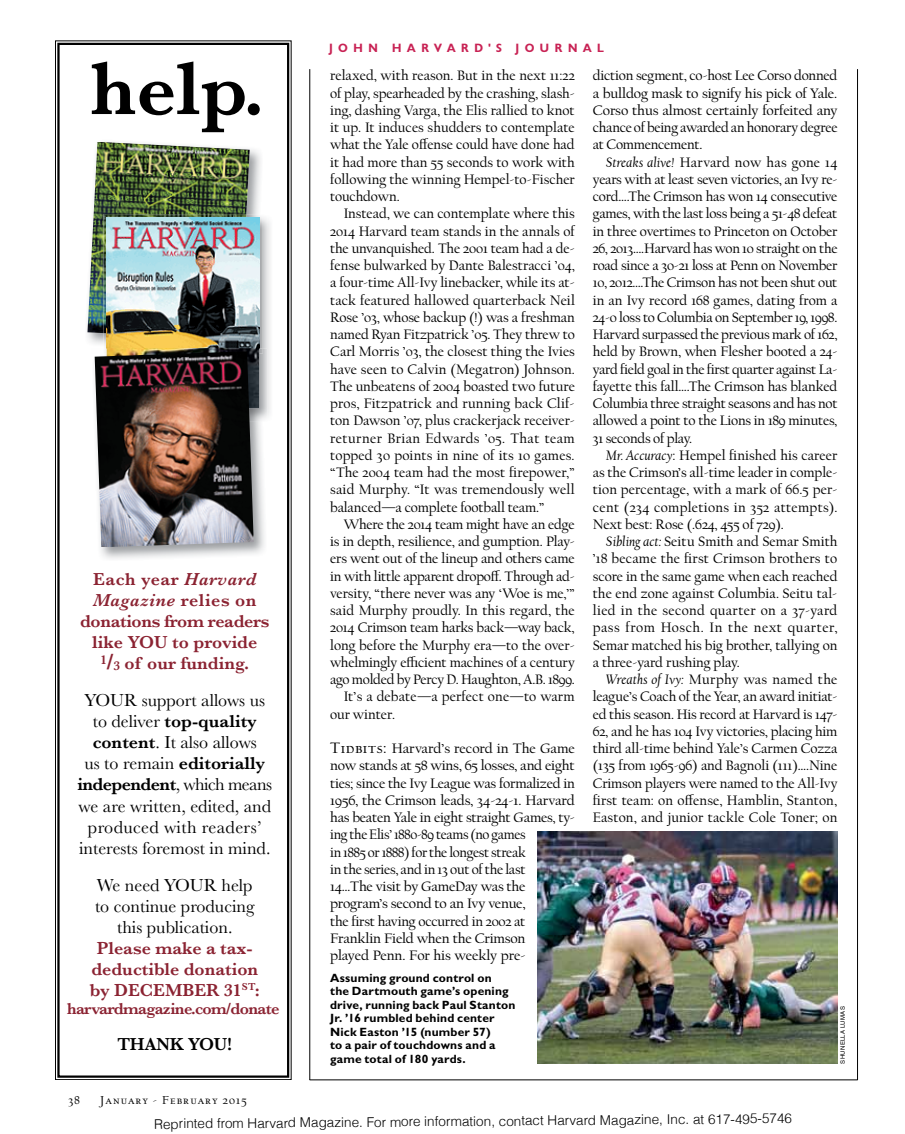
<style>
.page{position:relative;width:905px;height:1134px;background:#fff}
.page>*{position:absolute;margin:0;border:0;box-sizing:border-box;transform-origin:0 0}
.t1{font:600 78px "Baskerville";color:#000}
.t2{font:18px/21px "Baskerville";color:#000;text-align:center}
.t3{font:600 18px/21px "Baskerville";color:#8b2332;text-align:center}
.t4{font:600 18px "Baskerville";letter-spacing:-.02em;color:#000}
.t5{font:600 16.5px "Baskerville";letter-spacing:-.04em;color:#8b2332}
.t6{font:14.25px/17.2px "Cal Harvard";letter-spacing:-.015em;color:#000;text-align:justify}
.t7{font:14.25px "Cal Harvard";letter-spacing:.01em;color:#000}
.t8{font:300 13.5px "Helvetica";letter-spacing:-.01em;color:#000}
.t9{font:700 12px/13.5px "Gill Sans Std";letter-spacing:.015em;color:#000}
.t10{font:12px "Cal Harvard";letter-spacing:.1em;color:#000}
.t11{font:700 12px "Gill Sans Display";letter-spacing:.425em;color:#c82254}
.t12{font:6px "Helvetica LT Std";letter-spacing:.045em;color:#000}
.s1{font-style:italic}
.s2{font-size:22.5px}
.s3{font-weight:600}
.s4{font-size:15.75px}
</style>
<div class="page">
<hr style="left:857px;top:69px;width:1px;height:1011px;background:#000">
<hr style="left:309px;top:1080px;width:548px;height:1px;background:#000">
<hr style="left:309px;top:69px;width:1px;height:1011px;background:#000">
<svg style="left:55px;top:40px;width:236px;height:1040px"></svg>
<div style="left:57px;top:43px;width:232px;height:1035px;border:2px solid #000"></div>
<img style="left:84px;top:139px;width:179px;height:214px">
<img style="left:87px;top:142px;width:163px;height:191px">
<img style="left:263px;top:214px;width:10px;height:208px">
<img style="left:103px;top:214px;width:160px;height:134px">
<img style="left:103px;top:214px;width:143px;height:119px">
<img style="left:107px;top:218px;width:152px;height:130px">
<img style="left:92px;top:353px;width:175px;height:208px">
<svg style="left:92px;top:348px;width:11px;height:5px"></svg>
<img style="left:103px;top:348px;width:164px;height:74px">
<img style="left:95px;top:351px;width:159px;height:196px">
<img style="left:537px;top:832px;width:300px;height:232px">
<h1 class="t1" style="left:91px;top:44px;width:175px">help.</h1>
<p class="t3" style="left:80px;top:569px;width:191px">Each year <span class="s1">Harvard<br>Magazine</span> relies on donations from readers like YOU to provide<br><sup>1</sup><span class="s2">/</span><sub>3</sub> of our funding.</p>
<p class="t2" style="left:77px;top:690px;width:196px">YOUR support allows us to deliver <span class="s3">top-quality content</span>. It also allows<br>us to remain <span class="s3">editorially independent</span>, which means we are written, edited, and produced with readers’ interests foremost in mind.</p>
<p class="t2" style="left:95px;top:875px;width:161px">We need YOUR help to continue producing this publication.</p>
<p class="t3" style="left:90px;top:938px;width:171px">Please make a tax&shy;deductible donation by DECEMBER 31<sup>ST</sup>:</p>
<p class="t4" style="left:117px;top:1034px;width:116px">THANK YOU!</p>
<p class="t5" style="left:67px;top:1000px;width:214px">harvardmagazine.com/donate</p>
<p class="t11" style="left:329px;top:41px;width:276px">JOHN HARVARD'S JOURNAL</p>
<p class="t6" style="left:330px;top:68px;width:246px">relaxed, with reason. But in the next 11:22 of play, spearheaded by the crashing, slash&shy;ing, dashing Varga, the Elis rallied to knot it up. It induces shudders to contemplate what the Yale offense could have done had it had more than 55 seconds to work with following the winning Hempel-to-Fischer touchdown.</p>
<p class="t6" style="left:330px;top:206px;width:246px;text-indent:13px">Instead, we can contemplate where this 2014 Harvard team stands in the annals of the unvanquished. The 2001 team had a de&shy;fense bulwarked by Dante Balestracci ’04, a four-time All-Ivy linebacker, while its at&shy;tack featured hallowed quarterback Neil Rose ’03, whose backup (!) was a freshman named Ryan Fitzpatrick ’05. They threw to Carl Morris ’03, the closest thing the Ivies have seen to Calvin (Megatron) Johnson.<br>The unbeatens of 2004 boasted two future pros, Fitzpatrick and running back Clif&shy;ton Dawson ’07, plus crackerjack receiver&shy;returner Brian Edwards ’05. That team topped 30 points in nine of its 10 games. “The 2004 team had the most firepower,” said Murphy. “It was tremendously well balanced—a complete football team.”</p>
<p class="t6" style="left:343px;top:516px;width:232px">Where the 2014 team might have an edge</p>
<p class="t6" style="left:330px;top:534px;width:246px">is in depth, resilience, and gumption. Play-</p>
<p class="t6" style="left:330px;top:551px;width:246px">ers went out of the lineup and others came</p>
<p class="t6" style="left:330px;top:568px;width:246px">in with little apparent dropoff. Through ad-</p>
<p class="t6" style="left:330px;top:585px;width:246px">versity, “there never was any ‘Woe is me,’”</p>
<p class="t7" style="left:330px;top:603px;width:246px">said Murphy proudly. In this regard, the</p>
<p class="t6" style="left:330px;top:620px;width:246px">2014 Crimson team harks back—way back,</p>
<p class="t6" style="left:330px;top:637px;width:246px">long before the Murphy era—to the over-</p>
<p class="t6" style="left:330px;top:654px;width:246px">whelmingly efficient machines of a century</p>
<p class="t6" style="left:330px;top:672px;width:246px">ago molded by Percy D. Haughton, A.B. 1899.</p>
<p class="t7" style="left:343px;top:690px;width:233px">It’s a debate—a perfect one—to warm</p>
<p class="t6" style="left:330px;top:706px;width:66px">our winter.</p>
<p class="t6" style="left:330px;top:741px;width:246px;text-align:left"><span class="s4">Tidbits:</span> Harvard’s record in The Game now stands at 58 wins, 65 losses, and eight ties; since the Ivy League was formalized in 1956, the Crimson leads, 34-24-1. Harvard has beaten Yale in eight straight Games, ty&shy;ing the Elis’ 1880-89 teams (no games<br>in 1885 or 1888) for the longest streak<br>in the series, and in 13 out of the last<br>14…The visit by GameDay was the program’s second to an Ivy venue,<br>the first having occurred in 2002 at Franklin Field when the Crimson<br>played Penn. For his weekly pre-</p>
<p class="t6" style="left:592px;top:68px;width:246px">diction segment, co-host Lee Corso donned a bulldog mask to signify his pick of Yale.<br>Corso thus almost certainly forfeited any chance of being awarded an honorary degree at Commencement.</p>
<p class="t6" style="left:592px;top:154px;width:246px;text-indent:13px"><span class="s1">Streaks alive!</span> Harvard now has gone 14 years with at least seven victories, an Ivy re&shy;cord….The Crimson has won 14 consecutive games, with the last loss being a 51-48 defeat in three overtimes to Princeton on October 26, 2013….Harvard has won 10 straight on the road since a 30-21 loss at Penn on November 10, 2012….The Crimson has not been shut out in an Ivy record 168 games, dating from a 24-0 loss to Columbia on September 19, 1998.<br>Harvard surpassed the previous mark of 162, held by Brown, when Flesher booted a 24- yard field goal in the first quarter against La&shy;fayette this fall….The Crimson has blanked Columbia three straight seasons and has not allowed a point to the Lions in 189 minutes, 31 seconds of play.</p>
<p class="t6" style="left:592px;top:447px;width:246px;text-indent:13px"><span class="s1">Mr. Accuracy</span>: Hempel finished his career as the Crimson’s all-time leader in comple&shy;tion percentage, with a mark of 66.5 per&shy;cent (234 completions in 352 attempts).<br>Next best: Rose (.624, 455 of 729).</p>
<p class="t6" style="left:592px;top:534px;width:246px;text-indent:13px"><span class="s1">Sibling act:</span> Seitu Smith and Semar Smith ’18 became the first Crimson brothers to score in the same game when each reached the end zone against Columbia. Seitu tal&shy;lied in the second quarter on a 37-yard pass from Hosch. In the next quarter, Semar matched his big brother, tallying on a three-yard rushing play.</p>
<p class="t6" style="left:592px;top:672px;width:246px;text-indent:13px"><span class="s1">Wreaths of Ivy:</span> Murphy was named the league’s Coach of the Year, an award initiat&shy;ed this season. His record at Harvard is 147- 62, and he has 104 Ivy victories, placing him third all-time behind Yale’s Carmen Cozza (135 from 1965-96) and Bagnoli (111)….Nine Crimson players were named to the All-Ivy first team: on offense, Hamblin, Stanton, Easton, and junior tackle Cole Toner; on</p>
<p class="t9" style="left:330px;top:971px;width:187px">Assuming ground control on<br>the Dartmouth game’s opening drive, running back Paul Stanton<br>Jr. ’16 rumbled behind center<br>Nick Easton ’15 (number 57)<br>to a pair of touchdowns and a game total of 180 yards.</p>
<p class="t12" style="left:839px;top:1064px;width:59px;rotate:-90deg">SHUNELLA LUMAS</p>
<p class="t10" style="left:68px;top:1094px;width:13px">38</p>
<p class="t10" style="left:100px;top:1094px;width:148px">January - February 2015</p>
<p class="t8" style="left:154px;top:1115px;width:639px">Reprinted from Harvard Magazine. For more information, contact Harvard Magazine, Inc. at 617-495-5746</p>
</div>
